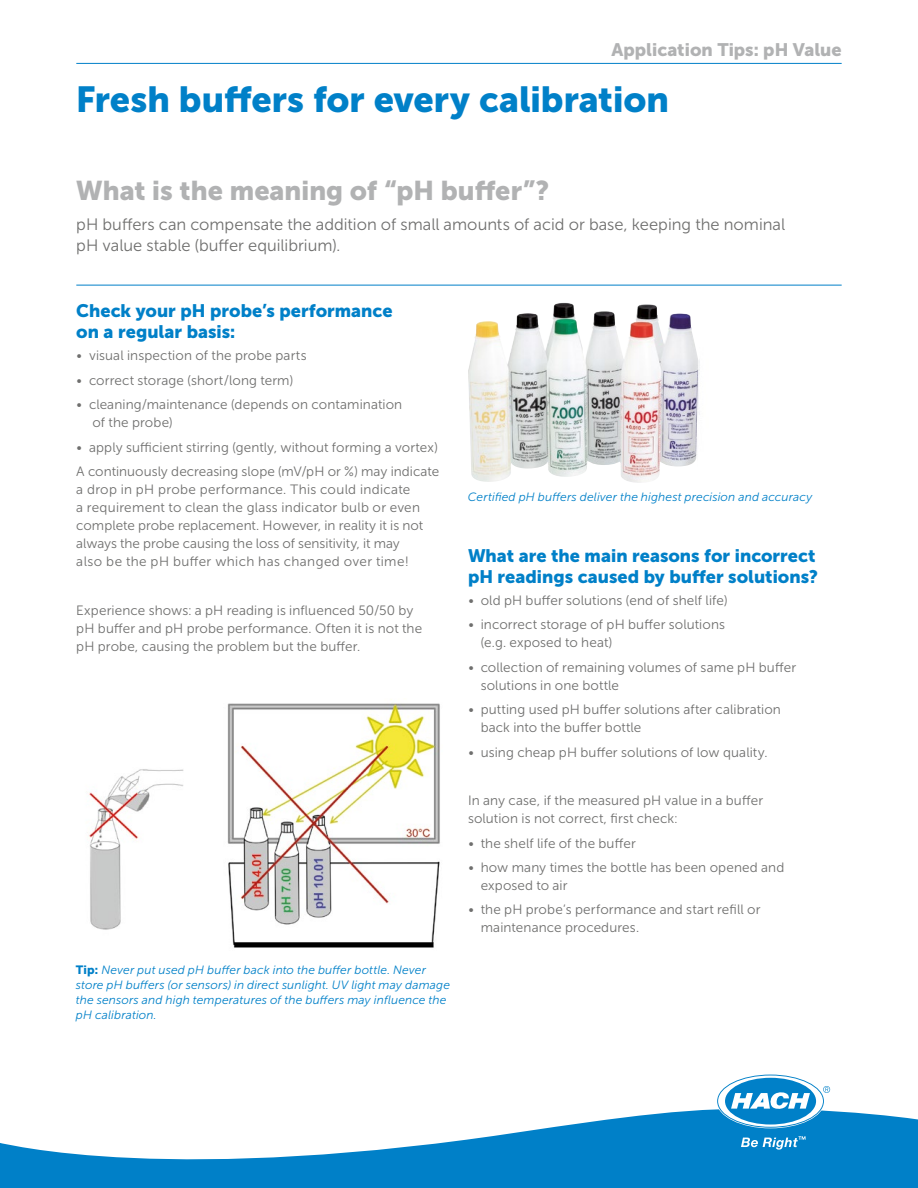
<style>
.page{position:relative;width:918px;height:1188px;background:#fff}
.page>*{position:absolute;margin:0;border:0;box-sizing:border-box;transform-origin:0 0}
.t1{font:36px "Museo Sans Cyrl 900";letter-spacing:-.005em;color:#0080c8}
.t2{font:27px "Museo Sans Cyrl 900";color:#b1b2b3}
.t3{font:18px/21px "Museo Sans Cyrl 900";color:#0080c8}
.t4{font:18px "Museo Sans Cyrl 900";color:#b1b2b3}
.t5{font:16.5px/21px "Museo Sans Cyrl 300";color:#6f6f6e}
.t6{font:13.5px/18px "Museo Sans Cyrl 300";letter-spacing:.01em;color:#6f6f6e}
.t7{font:italic 12px/15px "Museo Sans Cyrl 300";letter-spacing:.015em;color:#0080c8}
.s1{font-family:"Museo Sans Cyrl 900";font-style:normal}
</style>
<div class="page">
<hr style="left:76px;top:63px;width:766px;height:1px;background:#0080c8">
<hr style="left:76px;top:285px;width:766px;height:1px;background:#0080c8">
<img style="left:89px;top:769px;width:95px;height:161px">
<img style="left:227px;top:703px;width:213px;height:245px">
<img style="left:468px;top:303px;width:232px;height:180px">
<svg style="left:0;top:1109px;width:918px;height:79px;fill:#0080c8"></svg>
<svg style="left:718px;top:1076px;width:112px;height:51px"></svg>
<svg style="left:741px;top:1136px;width:65px;height:14px"></svg>
<h3 class="t4" style="left:611px;top:39px;width:232px">Application Tips: pH Value</h3>
<h1 class="t1" style="left:76px;top:79px;width:594px">Fresh buffers for every calibration</h1>
<h2 class="t2" style="left:76px;top:175px;width:474px">What is the meaning of “pH buffer”?</h2>
<p class="t5" style="left:76px;top:214px;width:710px">pH buffers can compensate the addition of small amounts of acid or base, keeping the nominal pH value stable (buffer equilibrium).</p>
<h3 class="t3" style="left:76px;top:300px;width:318px">Check your pH probe’s performance on a regular basis:</h3>
<p class="t6" style="left:76px;top:347px;width:232px">• visual inspection of the probe parts</p>
<p class="t6" style="left:76px;top:371px;width:218px">• correct storage (short/long term)</p>
<p class="t6" style="left:92px;top:396px;width:311px;text-indent:-16px">• cleaning/maintenance (depends on contamination of the probe)</p>
<p class="t6" style="left:76px;top:435px;width:364px;line-height:24.5px">• apply sufficient stirring (gently, without forming a vortex)<br>A continuously decreasing slope (mV/pH or %) may indicate</p>
<p class="t6" style="left:76px;top:480px;width:349px">a drop in pH probe performance. This could indicate<br>a requirement to clean the glass indicator bulb or even complete probe replacement. However, in reality it is not always the probe causing the loss of sensitivity, it may also be the pH buffer which has changed over time!</p>
<p class="t6" style="left:76px;top:601px;width:347px">Experience shows: a pH reading is influenced 50/50 by pH buffer and pH probe performance. Often it is not the pH probe, causing the problem but the buffer.</p>
<p class="t7" style="left:76px;top:963px;width:376px"><span class="s1">Tip:</span> Never put used pH buffer back into the buffer bottle. Never store pH buffers (or sensors) in direct sunlight. UV light may damage the sensors and high temperatures of the buffers may influence the pH calibration.</p>
<p class="t7" style="left:468px;top:489px;width:346px">Certified pH buffers deliver the highest precision and accuracy</p>
<h3 class="t3" style="left:468px;top:545px;width:351px">What are the main reasons for incorrect pH readings caused by buffer solutions?</h3>
<p class="t6" style="left:468px;top:592px;width:261px">• old pH buffer solutions (end of shelf life)</p>
<p class="t6" style="left:481px;top:616px;width:246px;text-indent:-13px">• incorrect storage of pH buffer solutions (e.g. exposed to heat)</p>
<p class="t6" style="left:481px;top:658px;width:317px;text-indent:-13px">• collection of remaining volumes of same pH buffer solutions in one bottle</p>
<p class="t6" style="left:481px;top:701px;width:302px;text-indent:-13px">• putting used pH buffer solutions after calibration back into the buffer bottle</p>
<p class="t6" style="left:468px;top:743px;width:301px">• using cheap pH buffer solutions of low quality.</p>
<p class="t6" style="left:468px;top:792px;width:297px">In any case, if the measured pH value in a buffer solution is not correct, first check:</p>
<p class="t6" style="left:468px;top:834px;width:169px">• the shelf life of the buffer</p>
<p class="t6" style="left:481px;top:859px;width:305px;text-indent:-13px">• how many times the bottle has been opened and exposed to air</p>
<p class="t6" style="left:481px;top:901px;width:281px;text-indent:-13px">• the pH probe‘s performance and start refill or maintenance procedures.</p>
</div>
